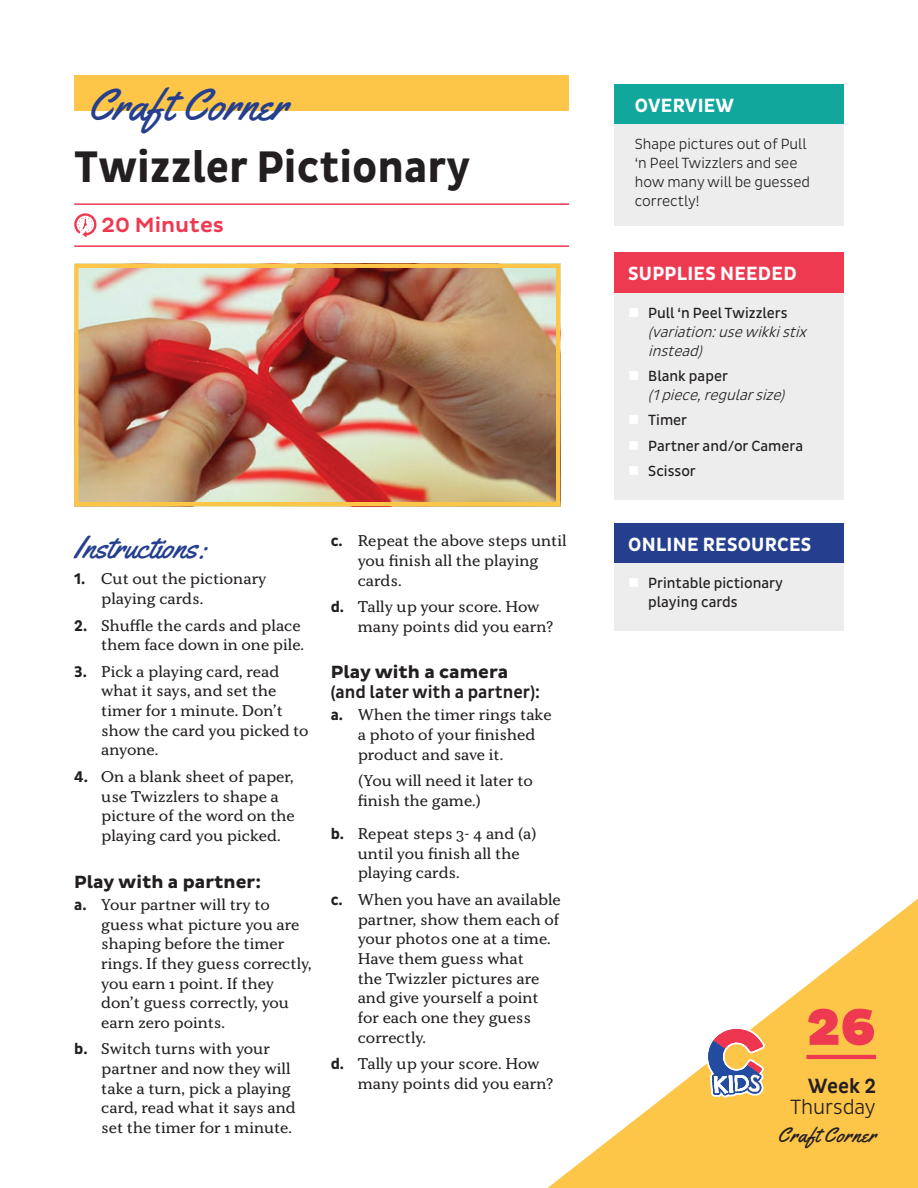
<style>
.page{position:relative;width:918px;height:1188px;background:#fff}
.page>*{position:absolute;margin:0;border:0;box-sizing:border-box;transform-origin:0 0}
.t1{font:900 52.5px "Pluto Sans";color:#ee3a51}
.t2{font:700 45px "Pluto Sans Cond";color:#231f20}
.t3{font:45px "Yellowtail";color:#253f8e}
.t4{font:31.5px "Yellowtail";color:#253f8e}
.t5{font:21px "Yellowtail";letter-spacing:.03em;color:#231f20}
.t6{font:500 21px "Pluto Sans";color:#ee3a51}
.t7{font:300 21px "Pluto Sans Cond";letter-spacing:-.005em;color:#231f20}
.t8{font:500 21px "Pluto Sans Cond";color:#231f20}
.t9{font:700 19.5px "Pluto Sans Cond";letter-spacing:.015em;color:#fff}
.t10{font:700 18px "Pluto Sans";color:#231f20}
.t11{font:500 18px "Pluto Sans Cond";color:#231f20}
.t12{font:15.75px/19.6px "Kopius";color:#231f20}
.t13{font:15px/25.5px "Pluto Sans Cond";color:#231f20}
.t14{font:300 15px/18.8px "Pluto Sans Cond";color:#231f20}
.t15{font:italic 300 15px/18.8px "Pluto Sans Cond";color:#231f20}
.s1{font-family:"Pluto Sans Cond";font-weight:700}
</style>
<div class="page">
<svg style="left:547px;top:898px;width:371px;height:290px"></svg>
<svg style="left:706px;top:1027px;width:59px;height:70px"></svg>
<hr style="left:806px;top:1055px;width:70px;height:4px;background:#ee3a51">
<div style="left:74px;top:75px;width:495px;height:36px;background:#fec648"></div>
<hr style="left:74px;top:203px;width:495px;height:2px;background:#ee3a51">
<hr style="left:74px;top:245px;width:495px;height:2px;background:#ee3a51">
<svg style="left:74px;top:213px;width:22px;height:24px"></svg>
<img style="left:79px;top:269px;width:476px;height:232px">
<div style="left:74px;top:264px;width:486px;height:242px;border:4px solid #fec648"></div>
<div style="left:615px;top:84px;width:229px;height:41px;background:#12a79d"></div>
<div style="left:615px;top:125px;width:229px;height:101px;background:#ededee"></div>
<div style="left:615px;top:252px;width:229px;height:42px;background:#ee3a51"></div>
<div style="left:615px;top:293px;width:229px;height:87px;background:#ededee"></div>
<div style="left:615px;top:356px;width:229px;height:68px;background:#ededee"></div>
<div style="left:615px;top:401px;width:229px;height:48px;background:#ededee"></div>
<div style="left:615px;top:426px;width:229px;height:49px;background:#ededee"></div>
<div style="left:615px;top:452px;width:229px;height:48px;background:#ededee"></div>
<div style="left:615px;top:523px;width:229px;height:41px;background:#253f8e"></div>
<div style="left:615px;top:564px;width:229px;height:67px;background:#ededee"></div>
<h2 class="t3" style="left:88px;top:76px;width:201px">Craft Corner</h2>
<h2 class="t2" style="left:74px;top:141px;width:398px">Twizzler Pictionary</h2>
<h3 class="t6" style="left:102px;top:213px;width:124px">20 Minutes</h3>
<h3 class="t4" style="left:74px;top:527px;width:135px">Instructions:</h3>
<p class="t12" style="left:101px;top:569px;width:167px;text-indent:-27px"><span class="s1">1.</span> Cut out the pictionary playing cards.</p>
<p class="t12" style="left:74px;top:615px;width:231px;text-align:right"><span class="s1">2.</span> Shuffle the cards and place them face down in one pile.</p>
<p class="t12" style="left:101px;top:661px;width:209px;text-indent:-27px"><span class="s1">3.</span> Pick a playing card, read what it says, and set the timer for 1 minute. Don’t show the card you picked to anyone.</p>
<p class="t12" style="left:101px;top:766px;width:195px;text-indent:-27px"><span class="s1">4.</span> On a blank sheet of paper, use Twizzlers to shape a picture of the word on the playing card you picked.</p>
<p class="t10" style="left:74px;top:871px;width:188px">Play with a partner:</p>
<p class="t12" style="left:101px;top:894px;width:212px;text-indent:-27px"><span class="s1">a.</span> Your partner will try to guess what picture you are shaping before the timer rings. If they guess correctly, you earn 1 point. If they don’t guess correctly, you earn zero points.</p>
<p class="t12" style="left:101px;top:1039px;width:196px;text-indent:-27px"><span class="s1">b.</span> Switch turns with your partner and now they will take a turn, pick a playing card, read what it says and set the timer for 1 minute.</p>
<p class="t12" style="left:358px;top:531px;width:210px;text-indent:-27px"><span class="s1">c.</span> Repeat the above steps until you finish all the playing cards.</p>
<p class="t12" style="left:358px;top:597px;width:197px;text-indent:-27px"><span class="s1">d.</span> Tally up your score. How many points did you earn?</p>
<p class="t10" style="left:331px;top:662px;width:179px">Play with a camera</p>
<p class="t11" style="left:331px;top:682px;width:211px">(and later with a partner):</p>
<p class="t12" style="left:358px;top:705px;width:195px;text-indent:-27px"><span class="s1">a.</span> When the timer rings take a photo of your finished product and save it.</p>
<p class="t12" style="left:358px;top:771px;width:177px">(You will need it later to finish the game.)</p>
<p class="t12" style="left:358px;top:824px;width:181px;text-indent:-27px"><span class="s1">b.</span> Repeat steps 3- 4 and (a) until you finish all the playing cards.</p>
<p class="t12" style="left:358px;top:889px;width:205px;text-indent:-27px"><span class="s1">c.</span> When you have an available partner, show them each of your photos one at a time.<br>Have them guess what<br>the Twizzler pictures are and give yourself a point for each one they guess correctly.</p>
<p class="t12" style="left:358px;top:1054px;width:197px;text-indent:-27px"><span class="s1">d.</span> Tally up your score. How many points did you earn?</p>
<p class="t9" style="left:635px;top:94px;width:101px">OVERVIEW</p>
<p class="t14" style="left:635px;top:135px;width:177px">Shape pictures out of Pull ‘n Peel Twizzlers and see how many will be guessed correctly!</p>
<p class="t9" style="left:628px;top:263px;width:170px">SUPPLIES NEEDED</p>
<p class="t13" style="left:648px;top:301px;width:141px">Pull ‘n Peel Twizzlers</p>
<p class="t15" style="left:648px;top:323px;width:164px">(variation:usewikkistix instead)</p>
<p class="t13" style="left:648px;top:364px;width:81px">Blank paper</p>
<p class="t15" style="left:648px;top:386px;width:142px">(1piece,regularsize)</p>
<p class="t13" style="left:648px;top:408px;width:156px">Timer<br>Partner and/or Camera<br>Scissor</p>
<p class="t9" style="left:628px;top:533px;width:185px">ONLINE RESOURCES</p>
<p class="t13" style="left:648px;top:574px;width:136px;line-height:18.8px">Printable pictionary playing cards</p>
<h1 class="t1" style="left:806px;top:997px;width:71px">26</h1>
<h3 class="t8" style="left:808px;top:1074px;width:70px">Week 2</h3>
<h3 class="t7" style="left:790px;top:1095px;width:87px">Thursday</h3>
<h3 class="t5" style="left:778px;top:1121px;width:100px">Craft Corner</h3>
</div>
